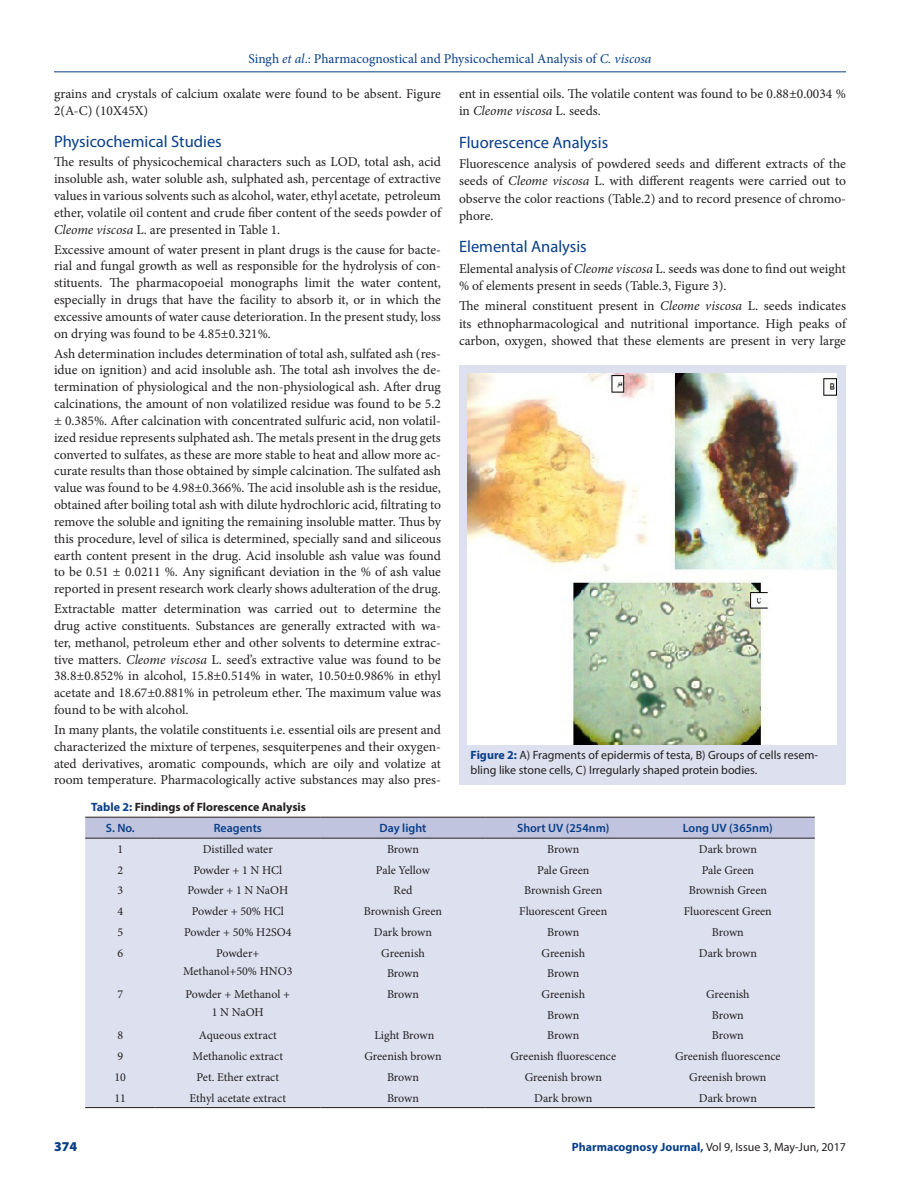
<style>
.page{position:relative;width:918px;height:1188px;background:#fff}
.page>*{position:absolute;margin:0;border:0;box-sizing:border-box;transform-origin:0 0}
._2_HD{font:16.5px "Myriad Pro";color:#083e89}
.TXT{font:13.5px/16.8px "Minion Pro";color:#231f20;text-align:justify}
.t1{font:13.5px "Minion Pro";color:#083e89}
.LRH{font:900 13.5px "Myriad Pro";color:#083e89}
.TB{font:12px "Minion Pro";letter-spacing:-.005em;color:#231f20}
.FIG_CAP{font:12px/15px "Myriad Pro";color:#231f20}
.TCH{font:600 12px "Myriad Pro";color:#083e89}
.LRH-2{font:12px "Myriad Pro";color:#231f20}
.TT{font:700 12px "Myriad Pro";color:#231f20}
.s1{font-style:italic}
.s2{color:#083e89}
.s3{font-weight:700;color:#083e89}
</style>
<div class="page">
<hr style="left:54px;top:72px;width:792px;height:1px;background:#083e89">
<div style="left:85px;top:818px;width:730px;height:20px;background:#c0c4de"></div>
<div style="left:85px;top:839px;width:730px;height:268px;background:#dde0ee"></div>
<hr style="left:85px;top:817px;width:70px;height:1px;background:#231f20">
<hr style="left:155px;top:817px;width:165px;height:1px;background:#231f20">
<hr style="left:320px;top:817px;width:166px;height:1px;background:#231f20">
<hr style="left:486px;top:817px;width:155px;height:1px;background:#231f20">
<hr style="left:641px;top:817px;width:174px;height:1px;background:#231f20">
<hr style="left:85px;top:838px;width:70px;height:1px;background:#231f20">
<hr style="left:155px;top:838px;width:165px;height:1px;background:#231f20">
<hr style="left:320px;top:838px;width:166px;height:1px;background:#231f20">
<hr style="left:486px;top:838px;width:155px;height:1px;background:#231f20">
<hr style="left:641px;top:838px;width:174px;height:1px;background:#231f20">
<hr style="left:85px;top:1107px;width:70px;height:1px;background:#231f20">
<hr style="left:155px;top:1107px;width:165px;height:1px;background:#231f20">
<hr style="left:320px;top:1107px;width:166px;height:1px;background:#231f20">
<hr style="left:486px;top:1107px;width:155px;height:1px;background:#231f20">
<hr style="left:641px;top:1107px;width:174px;height:1px;background:#231f20">
<div style="left:459px;top:365px;width:387px;height:419px;background:#dde0ee"></div>
<img style="left:468px;top:374px;width:369px;height:370px">
<p class="t1" style="left:248px;top:50px;width:405px">Singh <span class="s1">et al</span>.: Pharmacognostical and Physicochemical Analysis of <span class="s1">C. viscosa</span></p>
<p class="TXT" style="left:459px;top:85px;width:388px;line-height:17.4px">ent in essential oils. The volatile content was found to be 0.88±0.0034 % in <span class="s1">Cleome viscosa</span> L. seeds.</p>
<p class="_2_HD" style="left:459px;top:132px;width:151px">Fluorescence Analysis</p>
<p class="TXT" style="left:459px;top:155px;width:389px;line-height:17.4px">Fluorescence analysis of powdered seeds and different extracts of the seeds of <span class="s1">Cleome viscosa</span> L. with different reagents were carried out to observe the color reactions (Table.2) and to record presence of chromo&shy;phore.</p>
<p class="_2_HD" style="left:459px;top:237px;width:129px">Elemental Analysis</p>
<p class="TXT" style="left:459px;top:260px;width:388px;line-height:17.4px">Elemental analysis of <span class="s1">Cleome viscosa</span> L. seeds was done to find out weight % of elements present in seeds (Table.3, Figure 3).</p>
<p class="TXT" style="left:459px;top:297px;width:389px;line-height:17.4px">The mineral constituent present in <span class="s1">Cleome viscosa</span> L. seeds indicates its ethnopharmacological and nutritional importance. High peaks of carbon, oxygen, showed that these elements are present in very large</p>
<p class="TXT" style="left:54px;top:85px;width:388px">grains and crystals of calcium oxalate were found to be absent. Figure<br>2(A-C) (10X45X)</p>
<p class="_2_HD" style="left:54px;top:131px;width:169px">Physicochemical Studies</p>
<p class="TXT" style="left:54px;top:154px;width:389px">The results of physicochemical characters such as LOD, total ash, acid insoluble ash, water soluble ash, sulphated ash, percentage of extractive values in various solvents such as alcohol, water, ethyl acetate, petroleum ether, volatile oil content and crude fiber content of the seeds powder of <span class="s1">Cleome viscosa</span> L. are presented in Table 1.</p>
<p class="TXT" style="left:54px;top:241px;width:389px">Excessive amount of water present in plant drugs is the cause for bacte&shy;rial and fungal growth as well as responsible for the hydrolysis of con&shy;stituents. The pharmacopoeial monographs limit the water content, especially in drugs that have the facility to absorb it, or in which the excessive amounts of water cause deterioration. In the present study, loss on drying was found to be 4.85±0.321%.</p>
<p class="TXT" style="left:54px;top:345px;width:389px">Ash determination includes determination of total ash, sulfated ash (res&shy;idue on ignition) and acid insoluble ash. The total ash involves the de&shy;termination of physiological and the non-physiological ash. After drug calcinations, the amount of non volatilized residue was found to be 5.2 ± 0.385%. After calcination with concentrated sulfuric acid, non volatil&shy;ized residue represents sulphated ash. The metals present in the drug gets converted to sulfates, as these are more stable to heat and allow more ac&shy;curate results than those obtained by simple calcination. The sulfated ash value was found to be 4.98±0.366%. The acid insoluble ash is the residue, obtained after boiling total ash with dilute hydrochloric acid, filtrating to remove the soluble and igniting the remaining insoluble matter. Thus by this procedure, level of silica is determined, specially sand and siliceous earth content present in the drug. Acid insoluble ash value was found to be 0.51 ± 0.0211 %. Any significant deviation in the % of ash value reported in present research work clearly shows adulteration of the drug.</p>
<p class="TXT" style="left:54px;top:601px;width:389px">Extractable matter determination was carried out to determine the drug active constituents. Substances are generally extracted with wa&shy;ter, methanol, petroleum ether and other solvents to determine extrac&shy;tive matters. <span class="s1">Cleome viscosa</span> L. seed’s extractive value was found to be 38.8±0.852% in alcohol, 15.8±0.514% in water, 10.50±0.986% in ethyl acetate and 18.67±0.881% in petroleum ether. The maximum value was found to be with alcohol.</p>
<p class="TXT" style="left:54px;top:721px;width:389px">In many plants, the volatile constituents i.e. essential oils are present and characterized the mixture of terpenes, sesquiterpenes and their oxygen&shy;ated derivatives, aromatic compounds, which are oily and volatize at room temperature. Pharmacologically active substances may also pres-</p>
<p class="TT" style="left:91px;top:799px;width:216px"><span class="s2">Table 2:</span> Findings of Florescence Analysis</p>
<p class="TCH" style="left:106px;top:821px;width:30px">S. No.</p>
<p class="TCH" style="left:214px;top:821px;width:50px">Reagents</p>
<p class="TCH" style="left:380px;top:821px;width:48px">Day light</p>
<p class="TCH" style="left:517px;top:821px;width:94px">Short UV (254nm)</p>
<p class="TCH" style="left:683px;top:821px;width:92px">Long UV (365nm)</p>
<p class="TB" style="left:117px;top:841px;width:7px">1</p>
<p class="TB" style="left:203px;top:841px;width:72px">Distilled water</p>
<p class="TB" style="left:387px;top:841px;width:34px">Brown</p>
<p class="TB" style="left:547px;top:841px;width:34px">Brown</p>
<p class="TB" style="left:699px;top:841px;width:60px">Dark brown</p>
<p class="TB" style="left:117px;top:862px;width:7px">2</p>
<p class="TB" style="left:193px;top:862px;width:90px">Powder + 1 N HCl</p>
<p class="TB" style="left:376px;top:862px;width:56px">Pale Yellow</p>
<p class="TB" style="left:537px;top:862px;width:54px">Pale Green</p>
<p class="TB" style="left:702px;top:862px;width:54px">Pale Green</p>
<p class="TB" style="left:117px;top:882px;width:7px">3</p>
<p class="TB" style="left:187px;top:882px;width:102px">Powder + 1 N NaOH</p>
<p class="TB" style="left:394px;top:882px;width:20px">Red</p>
<p class="TB" style="left:524px;top:882px;width:80px">Brownish Green</p>
<p class="TB" style="left:689px;top:882px;width:80px">Brownish Green</p>
<p class="TB" style="left:117px;top:903px;width:7px">4</p>
<p class="TB" style="left:192px;top:903px;width:94px">Powder + 50% HCl</p>
<p class="TB" style="left:364px;top:903px;width:80px">Brownish Green</p>
<p class="TB" style="left:519px;top:903px;width:89px">Fluorescent Green</p>
<p class="TB" style="left:684px;top:903px;width:89px">Fluorescent Green</p>
<p class="TB" style="left:117px;top:924px;width:7px">5</p>
<p class="TB" style="left:184px;top:924px;width:109px">Powder + 50% H2SO4</p>
<p class="TB" style="left:374px;top:924px;width:60px">Dark brown</p>
<p class="TB" style="left:547px;top:924px;width:34px">Brown</p>
<p class="TB" style="left:712px;top:924px;width:34px">Brown</p>
<p class="TB" style="left:117px;top:945px;width:7px">6</p>
<p class="TB" style="left:216px;top:945px;width:45px">Powder+</p>
<p class="TB" style="left:183px;top:963px;width:111px">Methanol+50% HNO3</p>
<p class="FIG_CAP" style="left:471px;top:748px;width:349px"><span class="s3">Figure 2:</span> A) Fragments of epidermis of testa, B) Groups of cells resem&shy;bling like stone cells, C) Irregularly shaped protein bodies.</p>
<p class="TB" style="left:381px;top:945px;width:45px">Greenish</p>
<p class="TB" style="left:542px;top:945px;width:45px">Greenish</p>
<p class="TB" style="left:699px;top:945px;width:60px">Dark brown</p>
<p class="TB" style="left:387px;top:965px;width:34px">Brown</p>
<p class="TB" style="left:547px;top:965px;width:34px">Brown</p>
<p class="TB" style="left:117px;top:986px;width:7px">7</p>
<p class="TB" style="left:185px;top:986px;width:106px">Powder + Methanol +</p>
<p class="TB" style="left:212px;top:1004px;width:54px">1 N NaOH</p>
<p class="TB" style="left:387px;top:986px;width:34px">Brown</p>
<p class="TB" style="left:542px;top:986px;width:45px">Greenish</p>
<p class="TB" style="left:706px;top:986px;width:45px">Greenish</p>
<p class="TB" style="left:547px;top:1007px;width:34px">Brown</p>
<p class="TB" style="left:712px;top:1007px;width:34px">Brown</p>
<p class="TB" style="left:117px;top:1028px;width:7px">8</p>
<p class="TB" style="left:199px;top:1028px;width:79px">Aqueous extract</p>
<p class="TB" style="left:374px;top:1028px;width:62px">Light Brown</p>
<p class="TB" style="left:547px;top:1028px;width:34px">Brown</p>
<p class="TB" style="left:712px;top:1028px;width:34px">Brown</p>
<p class="TB" style="left:117px;top:1048px;width:7px">9</p>
<p class="TB" style="left:193px;top:1048px;width:92px">Methanolic extract</p>
<p class="TB" style="left:364px;top:1048px;width:79px">Greenish brown</p>
<p class="TB" style="left:511px;top:1048px;width:107px">Greenish fluorescence</p>
<p class="TB" style="left:675px;top:1048px;width:107px">Greenish fluorescence</p>
<p class="TB" style="left:114px;top:1069px;width:13px">10</p>
<p class="TB" style="left:197px;top:1069px;width:84px">Pet. Ether extract</p>
<p class="TB" style="left:387px;top:1069px;width:34px">Brown</p>
<p class="TB" style="left:525px;top:1069px;width:79px">Greenish brown</p>
<p class="TB" style="left:689px;top:1069px;width:79px">Greenish brown</p>
<p class="TB" style="left:114px;top:1090px;width:13px">11</p>
<p class="TB" style="left:190px;top:1090px;width:98px">Ethyl acetate extract</p>
<p class="TB" style="left:387px;top:1090px;width:34px">Brown</p>
<p class="TB" style="left:534px;top:1090px;width:60px">Dark brown</p>
<p class="TB" style="left:699px;top:1090px;width:60px">Dark brown</p>
<p class="LRH" style="left:54px;top:1137px;width:25px">374</p>
<p class="LRH-2" style="left:572px;top:1139px;width:276px"><span class="s3">Pharmacognosy Journal,</span> Vol 9, Issue 3, May-Jun, 2017</p>
</div>
